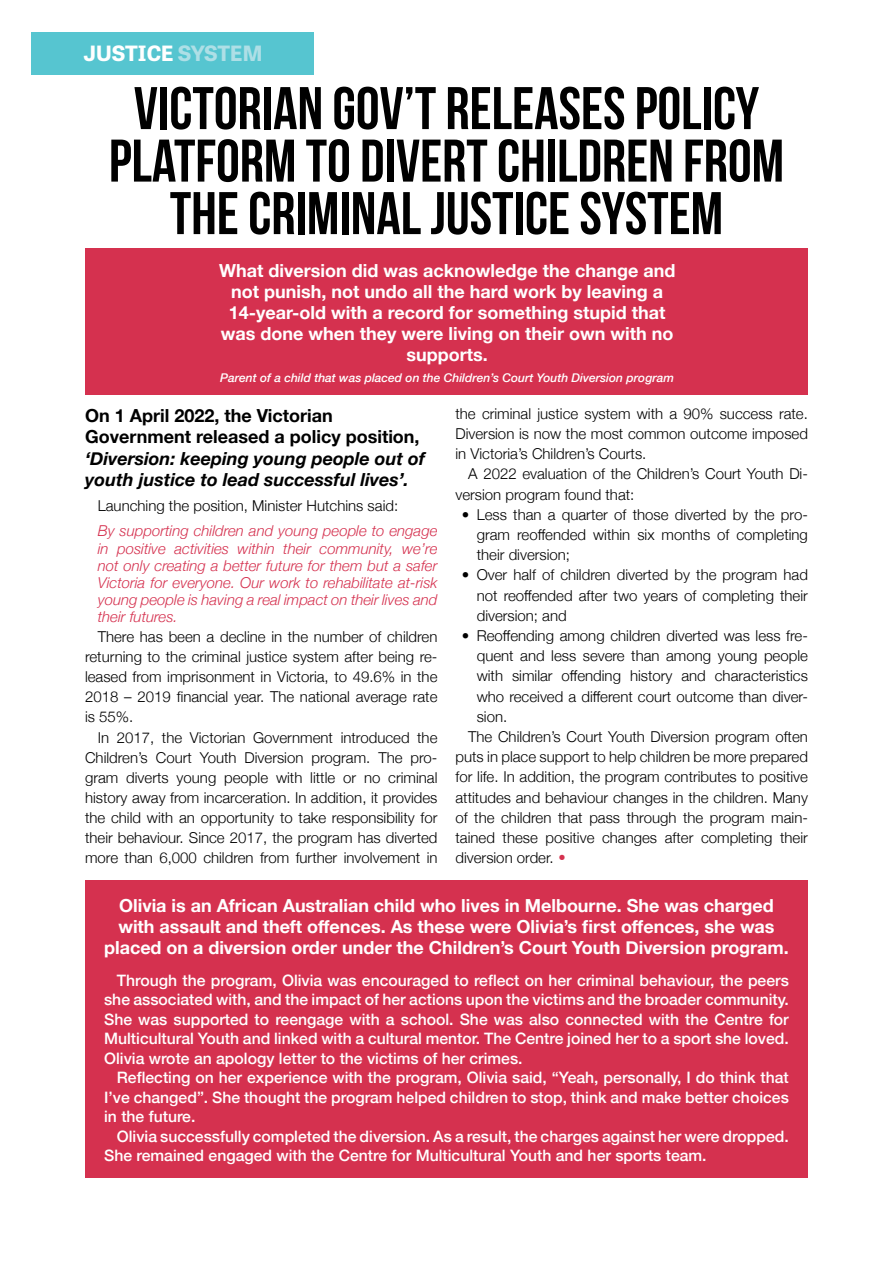
<style>
.page{position:relative;width:893px;height:1263px;background:#fff}
.page>*{position:absolute;margin:0;border:0;box-sizing:border-box;transform-origin:0 0}
.t1{font:60px/52.5px "Bebas Neue";color:#000;text-align:center}
.t2{font:700 21px "Tablet Gothic Wide";color:#fff}
.t3{font:700 18px/21px "Helvetica Neue";color:#fff;text-align:center}
.t4{font:italic 700 18px/21.6px "Helvetica Neue";color:#000}
.t5{font:700 18px/21.6px "Helvetica Neue";color:#000}
.t6{font:500 15.75px/19.5px "Helvetica Neue";color:#fff;text-align:justify}
.t7{font:300 15px/20.1px "Helvetica Neue";color:#000;text-align:justify}
.t8{font:italic 300 15px/17.1px "Helvetica Neue";color:#d5314f;text-align:justify}
.t9{font:italic 500 12px "Helvetica Neue";color:#fff}
.s1{color:#aedfe6}
.s2{font-weight:700;font-size:24px;color:#d5314f}
</style>
<div class="page">
<div style="left:32px;top:32px;width:282px;height:42px;background:#56c5d0"></div>
<div style="left:85px;top:248px;width:723px;height:147px;background:#d5314f"></div>
<div style="left:85px;top:880px;width:723px;height:298px;background:#d5314f"></div>
<h2 class="t2" style="left:84px;top:38px;width:180px">JUSTICE <span class="s1">SYSTEM</span></h2>
<h1 class="t1" style="left:109px;top:81px;width:677px">VICTORIAN GOV’T RELEASES POLICY<br>PLATFORM TO DIVERT CHILDREN FROM<br>THE CRIMINAL JUSTICE SYSTEM</h1>
<p class="t3" style="left:219px;top:260px;width:458px">What diversion did was acknowledge the change and not punish, not undo all the hard work by leaving a 14-year-old with a record for something stupid that was done when they were living on their own with no supports.</p>
<p class="t9" style="left:220px;top:368px;width:456px">Parent of a child that was placed on the Children’s Court Youth Diversion program</p>
<p class="t5" style="left:85px;top:405px;width:336px">On 1 April 2022, the Victorian<br>Government released a policy position,</p>
<p class="t4" style="left:85px;top:448px;width:342px">‘Diversion: keeping young people out of youth justice to lead successful lives’.</p>
<p class="t7" style="left:98px;top:494px;width:302px">Launching the position, Minister Hutchins said:</p>
<p class="t8" style="left:98px;top:521px;width:341px">By supporting children and young people to engage in positive activities within their community, we’re not only creating a better future for them but a safer Victoria for everyone. Our work to rehabilitate at-risk young people is having a real impact on their lives and their futures.</p>
<p class="t7" style="left:85px;top:625px;width:354px;text-indent:13px">There has been a decline in the number of children returning to the criminal justice system after being re&shy;leased from imprisonment in Victoria, to 49.6% in the 2018 – 2019 financial year. The national average rate is 55%.</p>
<p class="t7" style="left:85px;top:726px;width:354px;text-indent:13px">In 2017, the Victorian Government introduced the Children’s Court Youth Diversion program. The pro&shy;gram diverts young people with little or no criminal history away from incarceration. In addition, it provides the child with an opportunity to take responsibility for their behaviour. Since 2017, the program has diverted more than 6,000 children from further involvement in</p>
<p class="t7" style="left:455px;top:402px;width:354px">the criminal justice system with a 90% success rate.<br>Diversion is now the most common outcome imposed in Victoria’s Children’s Courts.</p>
<p class="t7" style="left:455px;top:463px;width:354px;text-indent:13px">A 2022 evaluation of the Children’s Court Youth Di&shy;version program found that:</p>
<p class="t7" style="left:477px;top:503px;width:333px;text-indent:-15px">• Less than a quarter of those diverted by the pro&shy;gram reoffended within six months of completing their diversion;</p>
<p class="t7" style="left:477px;top:564px;width:333px;text-indent:-15px">• Over half of children diverted by the program had not reoffended after two years of completing their diversion; and</p>
<p class="t7" style="left:462px;top:624px;width:348px">• Reoffending among children diverted was less fre-</p>
<p class="t7" style="left:477px;top:645px;width:333px">quent and less severe than among young people</p>
<p class="t7" style="left:477px;top:665px;width:333px">with similar offending history and characteristics</p>
<p class="t7" style="left:477px;top:685px;width:333px">who received a different court outcome than diver-</p>
<p class="t7" style="left:477px;top:705px;width:32px">sion.</p>
<p class="t7" style="left:468px;top:725px;width:341px">The Children’s Court Youth Diversion program often</p>
<p class="t7" style="left:455px;top:746px;width:354px">puts in place support to help children be more prepared</p>
<p class="t7" style="left:455px;top:766px;width:354px">for life. In addition, the program contributes to positive</p>
<p class="t7" style="left:455px;top:786px;width:354px">attitudes and behaviour changes in the children. Many</p>
<p class="t7" style="left:455px;top:806px;width:354px">of the children that pass through the program main-</p>
<p class="t7" style="left:455px;top:826px;width:354px">tained these positive changes after completing their</p>
<p class="t7" style="left:455px;top:847px;width:112px">diversion order. <span class="s2">•</span></p>
<p class="t3" style="left:104px;top:895px;width:686px">Olivia is an African Australian child who lives in Melbourne. She was charged with assault and theft offences. As these were Olivia’s first offences, she was placed on a diversion order under the Children’s Court Youth Diversion program.</p>
<p class="t6" style="left:104px;top:969px;width:686px;text-indent:13px">Through the program, Olivia was encouraged to reflect on her criminal behaviour, the peers she associated with, and the impact of her actions upon the victims and the broader community.<br>She was supported to reengage with a school. She was also connected with the Centre for Multicultural Youth and linked with a cultural mentor. The Centre joined her to a sport she loved.<br>Olivia wrote an apology letter to the victims of her crimes.</p>
<p class="t6" style="left:104px;top:1067px;width:686px;text-indent:13px">Reflecting on her experience with the program, Olivia said, “Yeah, personally, I do think that I’ve changed”. She thought the program helped children to stop, think and make better choices in the future.</p>
<p class="t6" style="left:104px;top:1125px;width:686px;text-indent:13px">Olivia successfully completed the diversion. As a result, the charges against her were dropped.<br>She remained engaged with the Centre for Multicultural Youth and her sports team.</p>
</div>
